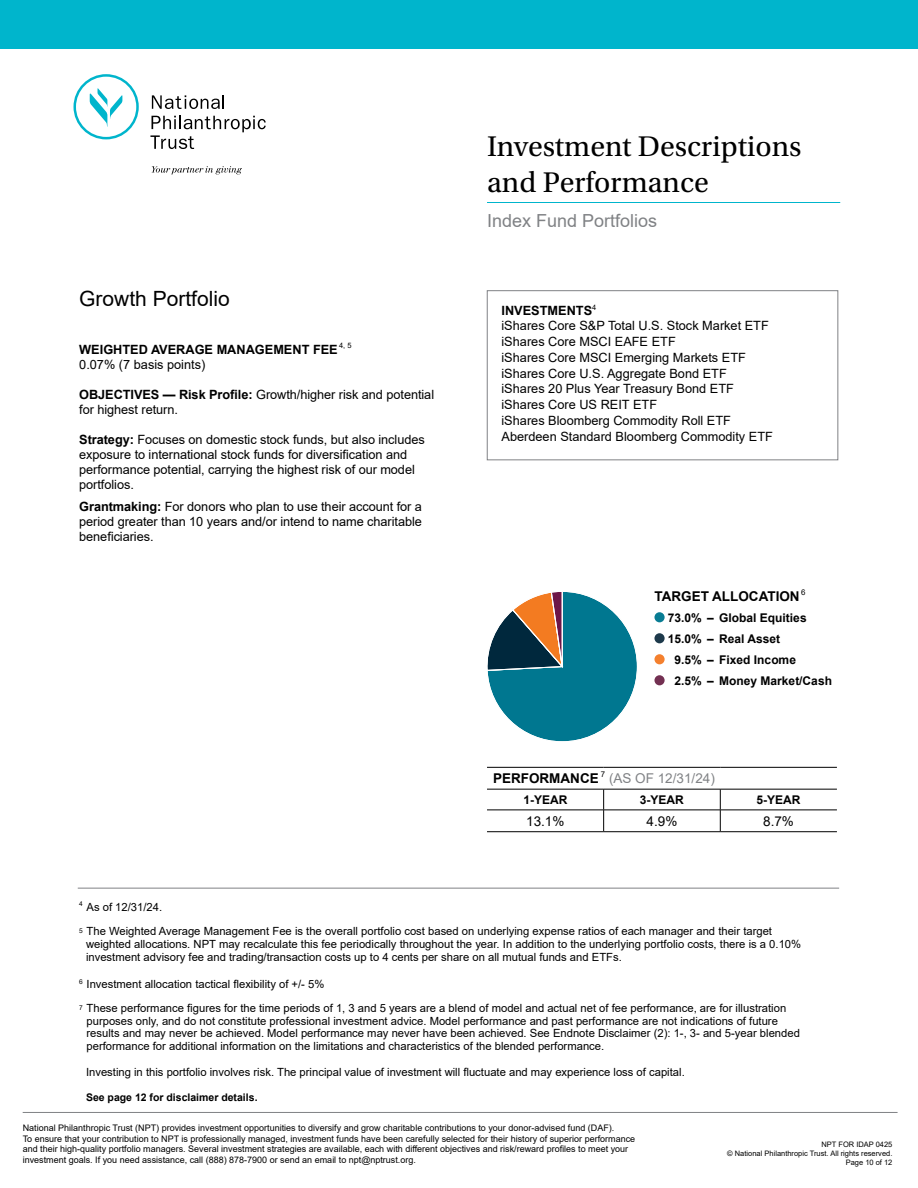
<style>
.page{position:relative;width:918px;height:1188px;background:#fff}
.page>*{position:absolute;margin:0;border:0;box-sizing:border-box;transform-origin:0 0}
.t1{font:30px/36px "Utopia Std";color:#000}
.t2{font:21px "Arial";color:#000}
.t3{font:18px "Arial";color:#808285}
.t4{font:13.5px "Arial";color:#808285}
.t5{font:700 13.5px "Arial";color:#000}
.t6{font:13.5px "Arial";color:#000}
.t7{font:12.75px/15.8px "Arial";letter-spacing:-.005em;color:#000}
.t8{font:700 12.75px "Arial";color:#000}
.t9{font:700 12px "Arial";color:#000}
.t10{font:11.25px/12.8px "Arial";color:#000}
.t11{font:700 10.5px "Arial";color:#000}
.t12{font:9px/10.5px "Arial";color:#000}
.t13{font:7.5px/9px "Arial";color:#000;text-align:right}
.t14{font:6.6px "Arial";color:#000}
.s1{font-weight:700}
.s2{font-weight:700;color:#000}
</style>
<div class="page">
<div style="left:487px;top:290px;width:351px;height:170px;border:1px solid #808285"></div>
<hr style="left:23px;top:1112px;width:875px;height:1px;background:#808285">
<svg style="left:152px;top:95px;width:72px;height:14px"></svg>
<svg style="left:150px;top:116px;width:116px;height:33px"></svg>
<svg style="left:74px;top:74px;width:65px;height:65px"></svg>
<svg style="left:152px;top:166px;width:90px;height:9px"></svg>
<div style="left:0;top:0;width:918px;height:49px;background:#00b5cc"></div>
<div style="left:654px;top:612px;width:11px;height:10px;background:#087c93;border-radius:50%"></div>
<div style="left:654px;top:633px;width:11px;height:10px;background:#1d394b;border-radius:50%"></div>
<div style="left:654px;top:654px;width:11px;height:10px;background:#f4802e;border-radius:50%"></div>
<div style="left:654px;top:675px;width:11px;height:10px;background:#733052;border-radius:50%"></div>
<hr style="left:78px;top:888px;width:761px;height:1px;background:#808285">
<hr style="left:487px;top:767px;width:117px;height:1px;background:#000">
<hr style="left:604px;top:767px;width:116px;height:1px;background:#000">
<hr style="left:720px;top:767px;width:117px;height:1px;background:#000">
<hr style="left:487px;top:789px;width:117px;height:1px;background:#000">
<hr style="left:604px;top:789px;width:116px;height:1px;background:#000">
<hr style="left:720px;top:789px;width:117px;height:1px;background:#000">
<hr style="left:487px;top:810px;width:117px;height:1px;background:#000">
<hr style="left:604px;top:810px;width:116px;height:1px;background:#000">
<svg style="left:603px;top:789px;width:1px;height:42px"></svg>
<hr style="left:720px;top:810px;width:117px;height:1px;background:#000">
<svg style="left:720px;top:789px;width:1px;height:42px"></svg>
<hr style="left:487px;top:831px;width:117px;height:1px;background:#000">
<hr style="left:604px;top:831px;width:116px;height:1px;background:#000">
<hr style="left:720px;top:831px;width:117px;height:1px;background:#000">
<hr style="left:487px;top:202px;width:353px;height:1px;background:#00b5cc">
<svg style="left:487px;top:592px;width:150px;height:150px"></svg>
<h1 class="t1" style="left:487px;top:129px;width:316px">Investment Descriptions and Performance</h1>
<h2 class="t2" style="left:79px;top:284px;width:152px">Growth Portfolio</h2>
<p class="t8" style="left:79px;top:340px;width:260px">WEIGHTED AVERAGE MANAGEMENT FEE</p>
<p class="t13" style="left:339px;top:341px;width:14px">4, 5</p>
<p class="t7" style="left:79px;top:356px;width:128px">0.07% (7 basis points)</p>
<p class="t7" style="left:79px;top:387px;width:356px;line-height:15px"><span class="s1">OBJECTIVES — Risk Profile:</span> Growth/higher risk and potential for highest return.</p>
<p class="t7" style="left:79px;top:432px;width:347px;line-height:15px"><span class="s1">Strategy:</span> Focuses on domestic stock funds, but also includes exposure to international stock funds for diversification and performance potential, carrying the highest risk of our model portfolios.</p>
<p class="t7" style="left:79px;top:499px;width:344px;line-height:15px;text-align:justify"><span class="s1">Grantmaking:</span> For donors who plan to use their account for a period greater than 10 years and/or intend to name charitable beneficiaries.</p>
<h3 class="t3" style="left:487px;top:208px;width:172px">Index Fund Portfolios</h3>
<p class="t7" style="left:502px;top:302px;width:273px"><span class="s1">INVESTMENTS</span><sup>4<br></sup>iShares Core S&amp;P Total U.S. Stock Market ETF iShares Core MSCI EAFE ETF<br>iShares Core MSCI Emerging Markets ETF iShares Core U.S. Aggregate Bond ETF iShares 20 Plus Year Treasury Bond ETF iShares Core US REIT ETF<br>iShares Bloomberg Commodity Roll ETF Aberdeen Standard Bloomberg Commodity ETF</p>
<p class="t5" style="left:654px;top:587px;width:152px">TARGET ALLOCATION <sup>6</sup></p>
<p class="t9" style="left:668px;top:610px;width:140px">73.0% – Global Equities</p>
<p class="t9" style="left:668px;top:631px;width:114px">15.0% – Real Asset</p>
<p class="t9" style="left:675px;top:652px;width:123px">9.5% – Fixed Income</p>
<p class="t9" style="left:675px;top:673px;width:159px">2.5% – Money Market/Cash</p>
<p class="t4" style="left:493px;top:769px;width:223px"><span class="s2">PERFORMANCE</span> <sup>7</sup> (AS OF 12/31/24)</p>
<p class="t9" style="left:523px;top:791px;width:46px">1-YEAR</p>
<p class="t9" style="left:640px;top:791px;width:46px">3-YEAR</p>
<p class="t9" style="left:757px;top:791px;width:46px">5-YEAR</p>
<p class="t6" style="left:526px;top:812px;width:40px">13.1%</p>
<p class="t6" style="left:647px;top:812px;width:32px">4.9%</p>
<p class="t6" style="left:763px;top:812px;width:32px">8.7%</p>
<p class="t14" style="left:79px;top:899px;width:5px">4</p>
<p class="t10" style="left:79px;top:895px;width:694px;line-height:24px;text-indent:7px">As of 12/31/24.<br><sup>5</sup> The Weighted Average Management Fee is the overall portfolio cost based on underlying expense ratios of each manager and their target</p>
<p class="t10" style="left:86px;top:938px;width:717px">weighted allocations. NPT may recalculate this fee periodically throughout the year. In addition to the underlying portfolio costs, there is a 0.10% investment advisory fee and trading/transaction costs up to 4 cents per share on all mutual funds and ETFs.</p>
<p class="t10" style="left:79px;top:972px;width:709px;line-height:24px"><sup>6</sup> Investment allocation tactical flexibility of +/- 5%<br><sup>7</sup> These performance figures for the time periods of 1, 3 and 5 years are a blend of model and actual net of fee performance, are for illustration</p>
<p class="t10" style="left:87px;top:1014px;width:715px">purposes only, and do not constitute professional investment advice. Model performance and past performance are not indications of future results and may never be achieved. Model performance may never have been achieved. See Endnote Disclaimer (2): 1-, 3- and 5-year blended performance for additional information on the limitations and characteristics of the blended performance.</p>
<p class="t10" style="left:86px;top:1065px;width:600px">Investing in this portfolio involves risk. The principal value of investment will fluctuate and may experience loss of capital.</p>
<p class="t11" style="left:86px;top:1090px;width:173px">See page 12 for disclaimer details.</p>
<p class="t12" style="left:23px;top:1123px;width:614px">National Philanthropic Trust (NPT) provides investment opportunities to diversify and grow charitable contributions to your donor-advised fund (DAF).<br>To ensure that your contribution to NPT is professionally managed, investment funds have been carefully selected for their history of superior performance and their high-quality portfolio managers. Several investment strategies are available, each with different objectives and risk/reward profiles to meet your investment goals. If you need assistance, call (888) 878-7900 or send an email to npt@nptrust.org.</p>
<p class="t13" style="left:727px;top:1140px;width:167px">NPT FOR IDAP 0425<br>© National Philanthropic Trust. All rights reserved.<br>Page 10 of 12</p>
</div>
